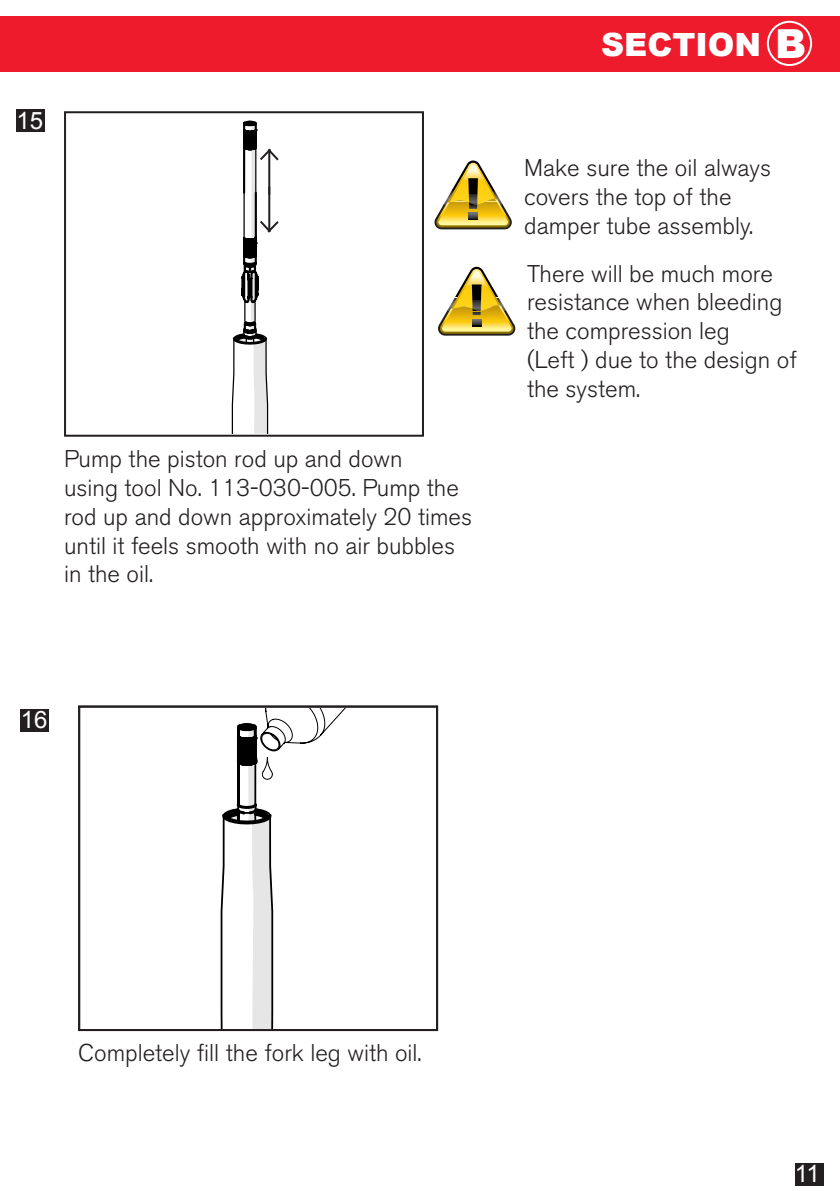
<style>
.page{position:relative;width:840px;height:1191px;background:#fff}
.page>*{position:absolute;margin:0;border:0;box-sizing:border-box;transform-origin:0 0}
.t1{font:900 40px "Arial";color:#fff}
.t2{font:900 32px "Arial";color:#fff}
.t3{font:300 24px/28.8px "Akzidenz Grotesk BE";color:#231f20}
.t4{font:24px "Arial";color:#fff}
</style>
<div class="page">
<div style="left:794px;top:1163px;width:29px;height:22px;background:#231f20"></div>
<div style="left:16px;top:109px;width:29px;height:22px;background:#231f20"></div>
<div style="left:64px;top:111px;width:360px;height:326px;border:2px solid #231f20"></div>
<svg style="left:434px;top:160px;width:78px;height:69px"></svg>
<svg style="left:438px;top:267px;width:77px;height:69px"></svg>
<svg style="left:104px;top:434px;width:284px;height:3px"></svg>
<div style="left:78px;top:705px;width:360px;height:326px;border:2px solid #231f20"></div>
<svg style="left:133px;top:705px;width:236px;height:325px"></svg>
<div style="left:21px;top:709px;width:28px;height:22px;background:#231f20"></div>
<svg style="left:161px;top:111px;width:185px;height:323px"></svg>
<div style="left:0;top:16px;width:839px;height:56px;background:#ee1b2c"></div>
<div style="left:766px;top:21px;width:45px;height:45px;border:2px solid #fff;border-radius:50%"></div>
<p class="t4" style="left:17px;top:105px;width:28px">15</p>
<p class="t3" style="left:64px;top:445px;width:340px">Pump the piston rod up and down</p>
<p class="t3" style="left:64px;top:474px;width:409px">using tool No. 113-030-005. Pump the rod up and down approximately 20 times until it feels smooth with no air bubbles in the oil.</p>
<p class="t4" style="left:21px;top:704px;width:28px">16</p>
<p class="t2" style="left:600px;top:21px;width:161px">SECTION</p>
<p class="t1" style="left:774px;top:14px;width:33px">B</p>
<p class="t3" style="left:524px;top:154px;width:248px">Make sure the oil always</p>
<p class="t3" style="left:524px;top:183px;width:209px">covers the top of the</p>
<p class="t3" style="left:524px;top:211px;width:230px">damper tube assembly.</p>
<p class="t3" style="left:526px;top:259px;width:247px">There will be much more</p>
<p class="t3" style="left:526px;top:288px;width:257px">resistance when bleeding the compression leg</p>
<p class="t3" style="left:526px;top:346px;width:271px">(Left ) due to the design of the system.</p>
<p class="t3" style="left:78px;top:1039px;width:345px">Completely fill the fork leg with oil.</p>
<p class="t4" style="left:794px;top:1158px;width:26px">11</p>
</div>
